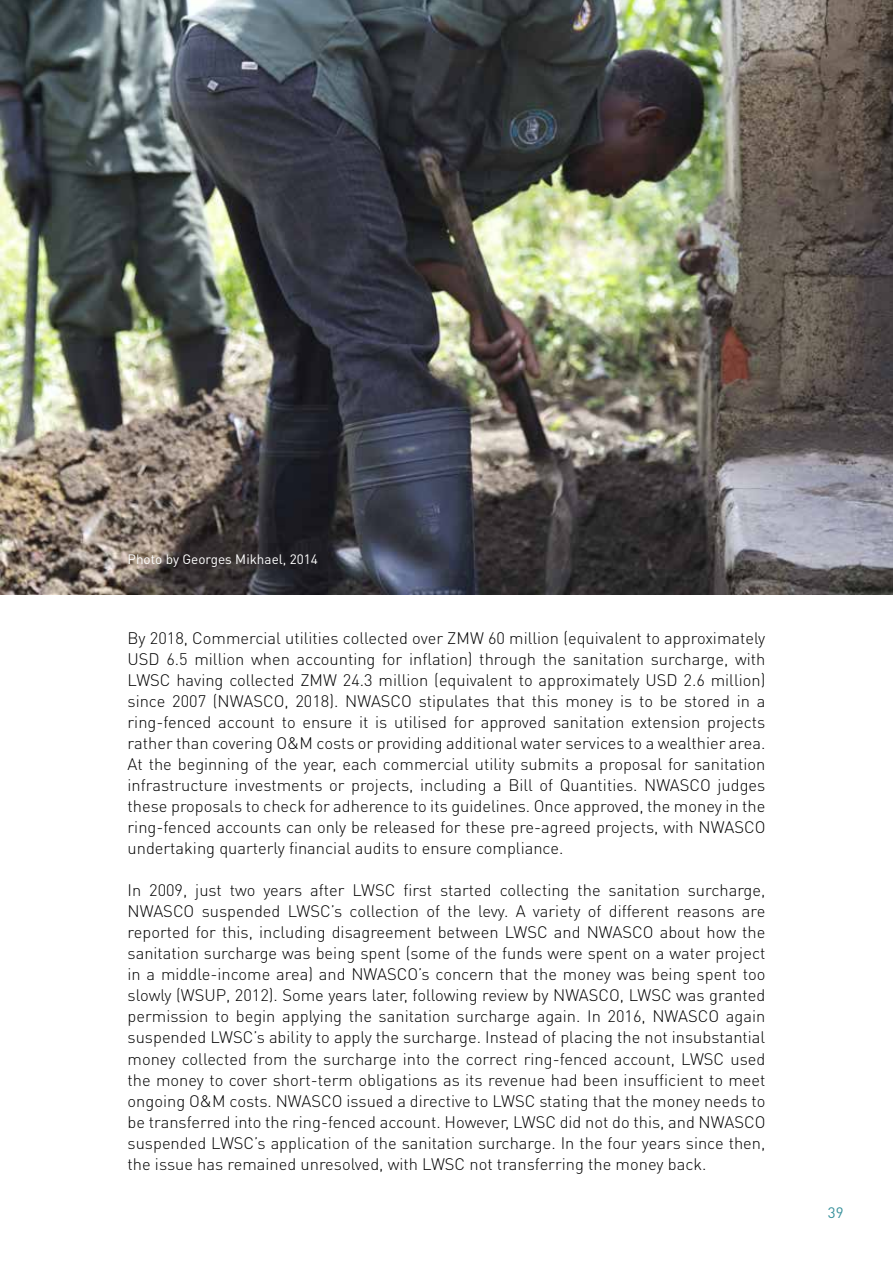
<style>
.page{position:relative;width:893px;height:1263px;background:#fff}
.page>*{position:absolute;margin:0;border:0;box-sizing:border-box;transform-origin:0 0}
.t1{font:300 16.5px/21px "DINOT";color:#000;text-align:justify}
.t2{font:15px "DINOT";color:#38919c}
.t3{font:13.5px "DINOT";color:#fff}
</style>
<div class="page">
<img style="left:0;top:0;width:893px;height:594px">
<p class="t3" style="left:128px;top:550px;width:192px">Photo by Georges Mikhael, 2014</p>
<p class="t1" style="left:128px;top:627px;width:639px">By 2018, Commercial utilities collected over ZMW 60 million (equivalent to approximately USD 6.5 million when accounting for inflation) through the sanitation surcharge, with LWSC having collected ZMW 24.3 million (equivalent to approximately USD 2.6 million) since 2007 (NWASCO, 2018). NWASCO stipulates that this money is to be stored in a ring-fenced account to ensure it is utilised for approved sanitation extension projects rather than covering O&amp;M costs or providing additional water services to a wealthier area.<br>At the beginning of the year, each commercial utility submits a proposal for sanitation infrastructure investments or projects, including a Bill of Quantities. NWASCO judges these proposals to check for adherence to its guidelines. Once approved, the money in the ring-fenced accounts can only be released for these pre-agreed projects, with NWASCO undertaking quarterly financial audits to ensure compliance.</p>
<p class="t1" style="left:128px;top:879px;width:639px">In 2009, just two years after LWSC first started collecting the sanitation surcharge, NWASCO suspended LWSC’s collection of the levy. A variety of different reasons are reported for this, including disagreement between LWSC and NWASCO about how the sanitation surcharge was being spent (some of the funds were spent on a water project in a middle-income area) and NWASCO’s concern that the money was being spent too slowly (WSUP, 2012). Some years later, following review by NWASCO, LWSC was granted permission to begin applying the sanitation surcharge again. In 2016, NWASCO again suspended LWSC’s ability to apply the surcharge. Instead of placing the not insubstantial money collected from the surcharge into the correct ring-fenced account, LWSC used the money to cover short-term obligations as its revenue had been insufficient to meet ongoing O&amp;M costs. NWASCO issued a directive to LWSC stating that the money needs to be transferred into the ring-fenced account. However, LWSC did not do this, and NWASCO suspended LWSC’s application of the sanitation surcharge. In the four years since then, the issue has remained unresolved, with LWSC not transferring the money back.</p>
<p class="t2" style="left:828px;top:1202px;width:17px">39</p>
</div>
